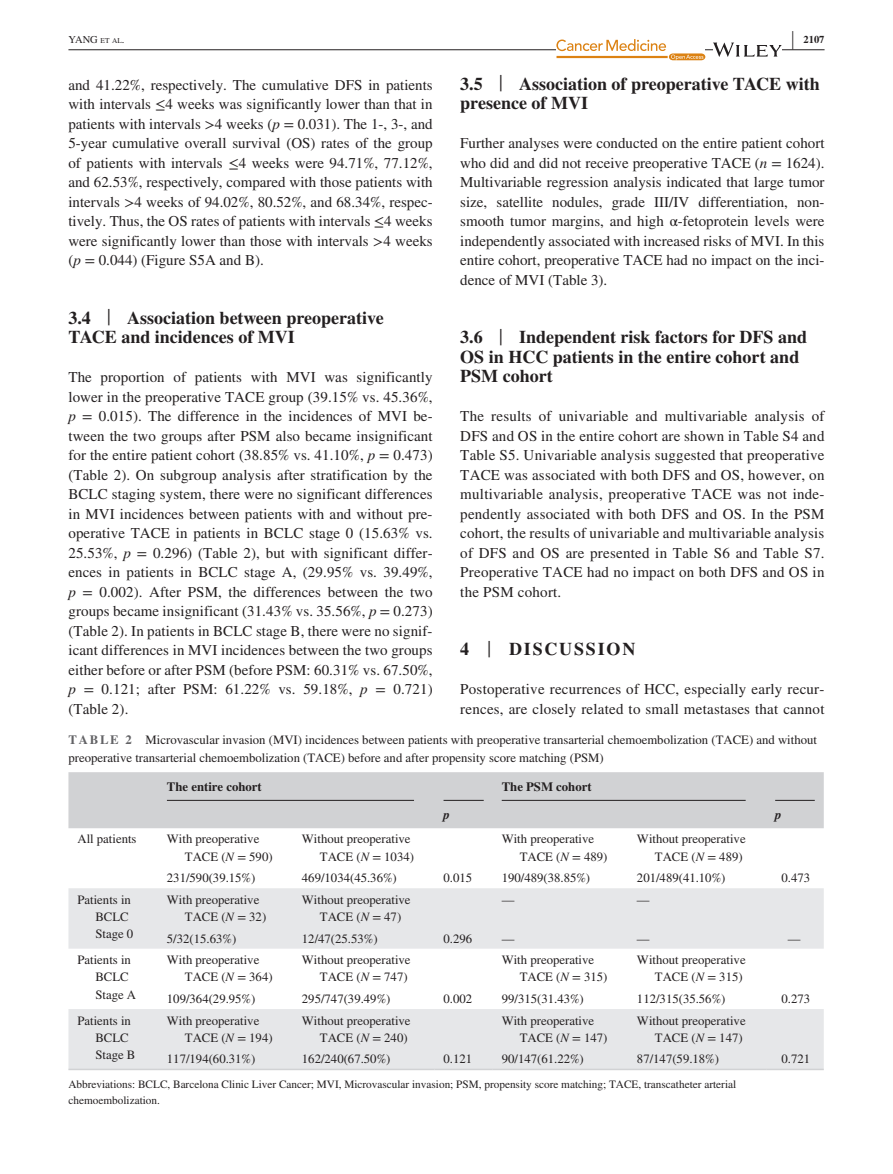
<style>
.page{position:relative;width:893px;height:1174px;background:#fff}
.page>*{position:absolute;margin:0;border:0;box-sizing:border-box;transform-origin:0 0}
.t1{font:700 25.95px "STIX";color:#231f20;scale:.36 1}
.t2{font:700 18px/19.5px "STIX";color:#231f20}
.t3{font:700 18px "STIX";letter-spacing:.1em;color:#231f20}
.t4{font:15px/19.5px "STIX";letter-spacing:.015em;color:#231f20;text-align:justify}
.t5{font:12.75px/17.2px "STIX";color:#231f20}
.t6{font:700 12.75px "STIX";color:#231f20}
.t7{font:italic 700 12.75px "STIX";color:#231f20}
.t8{font:11.25px/15.8px "STIX";color:#231f20}
.t9{font:10.5px "STIX";color:#231f20}
.t10{font:700 10.5px "STIX";color:#231f20}
.s1{font-size:7.35px}
.s2{font-style:italic}
.s3{font-weight:400;font-size:23.7px}
.s4{font-weight:700;color:#636366}
</style>
<div class="page">
<hr style="left:68px;top:49px;width:756px;height:1px;background:#231f20">
<svg style="left:556px;top:39px;width:149px;height:21px"></svg>
<svg style="left:713px;top:43px;width:69px;height:14px"></svg>
<div style="left:68px;top:772px;width:756px;height:56px;background:#d1d2d4"></div>
<svg style="left:68px;top:888px;width:756px;height:180px;fill:#e6e7e9"></svg>
<hr style="left:68px;top:1068px;width:90px;height:2px;background:#d1d2d4">
<hr style="left:158px;top:1068px;width:135px;height:2px;background:#d1d2d4">
<hr style="left:293px;top:1068px;width:141px;height:2px;background:#d1d2d4">
<hr style="left:434px;top:1068px;width:59px;height:2px;background:#d1d2d4">
<hr style="left:493px;top:1068px;width:135px;height:2px;background:#d1d2d4">
<hr style="left:628px;top:1068px;width:138px;height:2px;background:#d1d2d4">
<hr style="left:766px;top:1068px;width:58px;height:2px;background:#d1d2d4">
<hr style="left:167px;top:800px;width:247px;height:1px;background:#231f20">
<hr style="left:443px;top:800px;width:41px;height:1px;background:#231f20">
<hr style="left:502px;top:800px;width:244px;height:1px;background:#231f20">
<hr style="left:775px;top:800px;width:40px;height:1px;background:#231f20">
<h1 class="t1" style="left:792px;top:25px;width:7px">|</h1>
<p class="t9" style="left:68px;top:32px;width:58px">YANG <span class="s1">et al</span>.</p>
<p class="t10" style="left:803px;top:33px;width:22px">2107</p>
<p class="t4" style="left:68px;top:76px;width:366px">and 41.22%, respectively. The cumulative DFS in patients with intervals ≤4 weeks was significantly lower than that in patients with intervals &gt;4 weeks (<span class="s2">p</span> = 0.031). The 1-, 3-, and 5-year cumulative overall survival (OS) rates of the group of patients with intervals ≤4 weeks were 94.71%, 77.12%, and 62.53%, respectively, compared with those patients with intervals &gt;4 weeks of 94.02%, 80.52%, and 68.34%, respec&shy;tively. Thus, the OS rates of patients with intervals ≤4 weeks were significantly lower than those with intervals &gt;4 weeks (<span class="s2">p</span> = 0.044) (Figure S5A and B).</p>
<p class="t2" style="left:460px;top:74px;width:361px">3.5 <span class="s3">|</span> Association of preoperative TACE with presence of MVI</p>
<p class="t4" style="left:460px;top:134px;width:366px">Further analyses were conducted on the entire patient cohort who did and did not receive preoperative TACE (<span class="s2">n</span> = 1624).<br>Multivariable regression analysis indicated that large tumor size, satellite nodules, grade III/IV differentiation, non&shy;smooth tumor margins, and high α-fetoprotein levels were independently associated with increased risks of MVI. In this entire cohort, preoperative TACE had no impact on the inci&shy;dence of MVI (Table 3).</p>
<p class="t2" style="left:68px;top:308px;width:317px">3.4 <span class="s3">|</span> Association between preoperative<br>TACE and incidences of MVI</p>
<p class="t4" style="left:68px;top:368px;width:366px">The proportion of patients with MVI was significantly lower in the preoperative TACE group (39.15% vs. 45.36%, <span class="s2">p</span> = 0.015). The difference in the incidences of MVI be&shy;tween the two groups after PSM also became insignificant for the entire patient cohort (38.85% vs. 41.10%, <span class="s2">p</span> = 0.473) (Table 2). On subgroup analysis after stratification by the BCLC staging system, there were no significant differences in MVI incidences between patients with and without pre&shy;operative TACE in patients in BCLC stage 0 (15.63% vs.<br>25.53%, <span class="s2">p</span> = 0.296) (Table 2), but with significant differ&shy;ences in patients in BCLC stage A, (29.95% vs. 39.49%, <span class="s2">p</span> = 0.002). After PSM, the differences between the two groups became insignificant (31.43% vs. 35.56%, <span class="s2">p</span> = 0.273) (Table 2). In patients in BCLC stage B, there were no signif&shy;icant differences in MVI incidences between the two groups either before or after PSM (before PSM: 60.31% vs. 67.50%, <span class="s2">p</span> = 0.121; after PSM: 61.22% vs. 59.18%, <span class="s2">p</span> = 0.721) (Table 2).</p>
<p class="t2" style="left:460px;top:327px;width:348px">3.6 <span class="s3">|</span> Independent risk factors for DFS and<br>OS in HCC patients in the entire cohort and<br>PSM cohort</p>
<p class="t4" style="left:460px;top:407px;width:366px">The results of univariable and multivariable analysis of DFS and OS in the entire cohort are shown in Table S4 and Table S5. Univariable analysis suggested that preoperative TACE was associated with both DFS and OS, however, on multivariable analysis, preoperative TACE was not inde&shy;pendently associated with both DFS and OS. In the PSM cohort, the results of univariable and multivariable analysis of DFS and OS are presented in Table S6 and Table S7.<br>Preoperative TACE had no impact on both DFS and OS in the PSM cohort.</p>
<p class="t3" style="left:460px;top:638px;width:176px">4 <span class="s3">|</span> DISCUSSION</p>
<p class="t4" style="left:460px;top:680px;width:366px">Postoperative recurrences of HCC, especially early recur&shy;rences, are closely related to small metastases that cannot</p>
<p class="t5" style="left:68px;top:732px;width:750px;line-height:18px"><span class="s4">TABLE 2</span> Microvascular invasion (MVI) incidences between patients with preoperative transarterial chemoembolization (TACE) and without preoperative transarterial chemoembolization (TACE) before and after propensity score matching (PSM)</p>
<p class="t6" style="left:167px;top:779px;width:96px">The entire cohort</p>
<p class="t6" style="left:502px;top:779px;width:91px">The PSM cohort</p>
<p class="t7" style="left:443px;top:806px;width:8px">p</p>
<p class="t7" style="left:775px;top:806px;width:8px">p</p>
<p class="t5" style="left:77px;top:831px;width:61px">All patients</p>
<p class="t5" style="left:185px;top:831px;width:89px;text-indent:-18px">With preoperative<br>TACE (<span class="s2">N</span> = 590)</p>
<p class="t5" style="left:302px;top:831px;width:114px;text-align:right">Without preoperative<br>TACE (<span class="s2">N</span> = 1034)</p>
<p class="t5" style="left:520px;top:831px;width:89px;text-indent:-18px">With preoperative<br>TACE (<span class="s2">N</span> = 489)</p>
<p class="t5" style="left:637px;top:831px;width:110px;text-align:right">Without preoperative<br>TACE (<span class="s2">N</span> = 489)</p>
<p class="t5" style="left:167px;top:870px;width:90px">231/590(39.15%)</p>
<p class="t5" style="left:302px;top:870px;width:96px">469/1034(45.36%)</p>
<p class="t5" style="left:443px;top:870px;width:30px">0.015</p>
<p class="t5" style="left:502px;top:870px;width:90px">190/489(38.85%)</p>
<p class="t5" style="left:637px;top:870px;width:90px">201/489(41.10%)</p>
<p class="t5" style="left:781px;top:870px;width:30px">0.473</p>
<p class="t5" style="left:95px;top:891px;width:39px;text-indent:-18px">Patients in<br>BCLC<br>Stage 0</p>
<p class="t5" style="left:185px;top:891px;width:83px;text-indent:-18px">With preoperative<br>TACE (<span class="s2">N</span> = 32)</p>
<p class="t5" style="left:320px;top:891px;width:92px;text-indent:-18px">Without preoperative<br>TACE (<span class="s2">N</span> = 47)</p>
<p class="t5" style="left:502px;top:891px;width:14px">—</p>
<p class="t5" style="left:637px;top:891px;width:14px">—</p>
<p class="t5" style="left:167px;top:930px;width:71px">5/32(15.63%)</p>
<p class="t5" style="left:302px;top:930px;width:77px">12/47(25.53%)</p>
<p class="t5" style="left:443px;top:930px;width:30px">0.296</p>
<p class="t5" style="left:502px;top:930px;width:14px">—</p>
<p class="t5" style="left:637px;top:930px;width:14px">—</p>
<p class="t5" style="left:788px;top:930px;width:14px">—</p>
<p class="t5" style="left:95px;top:952px;width:42px;text-indent:-18px">Patients in<br>BCLC<br>Stage A</p>
<p class="t5" style="left:185px;top:952px;width:89px;text-indent:-18px">With preoperative<br>TACE (<span class="s2">N</span> = 364)</p>
<p class="t5" style="left:302px;top:952px;width:110px;text-align:right">Without preoperative<br>TACE (<span class="s2">N</span> = 747)</p>
<p class="t5" style="left:520px;top:952px;width:89px;text-indent:-18px">With preoperative<br>TACE (<span class="s2">N</span> = 315)</p>
<p class="t5" style="left:637px;top:952px;width:110px;text-align:right">Without preoperative<br>TACE (<span class="s2">N</span> = 315)</p>
<p class="t5" style="left:167px;top:991px;width:90px">109/364(29.95%)</p>
<p class="t5" style="left:302px;top:991px;width:90px">295/747(39.49%)</p>
<p class="t5" style="left:443px;top:991px;width:30px">0.002</p>
<p class="t5" style="left:502px;top:991px;width:84px">99/315(31.43%)</p>
<p class="t5" style="left:637px;top:991px;width:90px">112/315(35.56%)</p>
<p class="t5" style="left:781px;top:991px;width:30px">0.273</p>
<p class="t5" style="left:95px;top:1012px;width:42px;text-indent:-18px">Patients in<br>BCLC<br>Stage B</p>
<p class="t5" style="left:185px;top:1012px;width:89px;text-indent:-18px">With preoperative<br>TACE (<span class="s2">N</span> = 194)</p>
<p class="t5" style="left:302px;top:1012px;width:110px;text-align:right">Without preoperative<br>TACE (<span class="s2">N</span> = 240)</p>
<p class="t5" style="left:520px;top:1012px;width:89px;text-indent:-18px">With preoperative<br>TACE (<span class="s2">N</span> = 147)</p>
<p class="t5" style="left:637px;top:1012px;width:110px;text-align:right">Without preoperative<br>TACE (<span class="s2">N</span> = 147)</p>
<p class="t5" style="left:167px;top:1051px;width:90px">117/194(60.31%)</p>
<p class="t5" style="left:302px;top:1051px;width:90px">162/240(67.50%)</p>
<p class="t5" style="left:443px;top:1051px;width:30px">0.121</p>
<p class="t5" style="left:502px;top:1051px;width:84px">90/147(61.22%)</p>
<p class="t5" style="left:637px;top:1051px;width:84px">87/147(59.18%)</p>
<p class="t5" style="left:781px;top:1051px;width:30px">0.721</p>
<p class="t8" style="left:68px;top:1077px;width:669px">Abbreviations: BCLC, Barcelona Clinic Liver Cancer; MVI, Microvascular invasion; PSM, propensity score matching; TACE, transcatheter arterial chemoembolization.</p>
</div>
